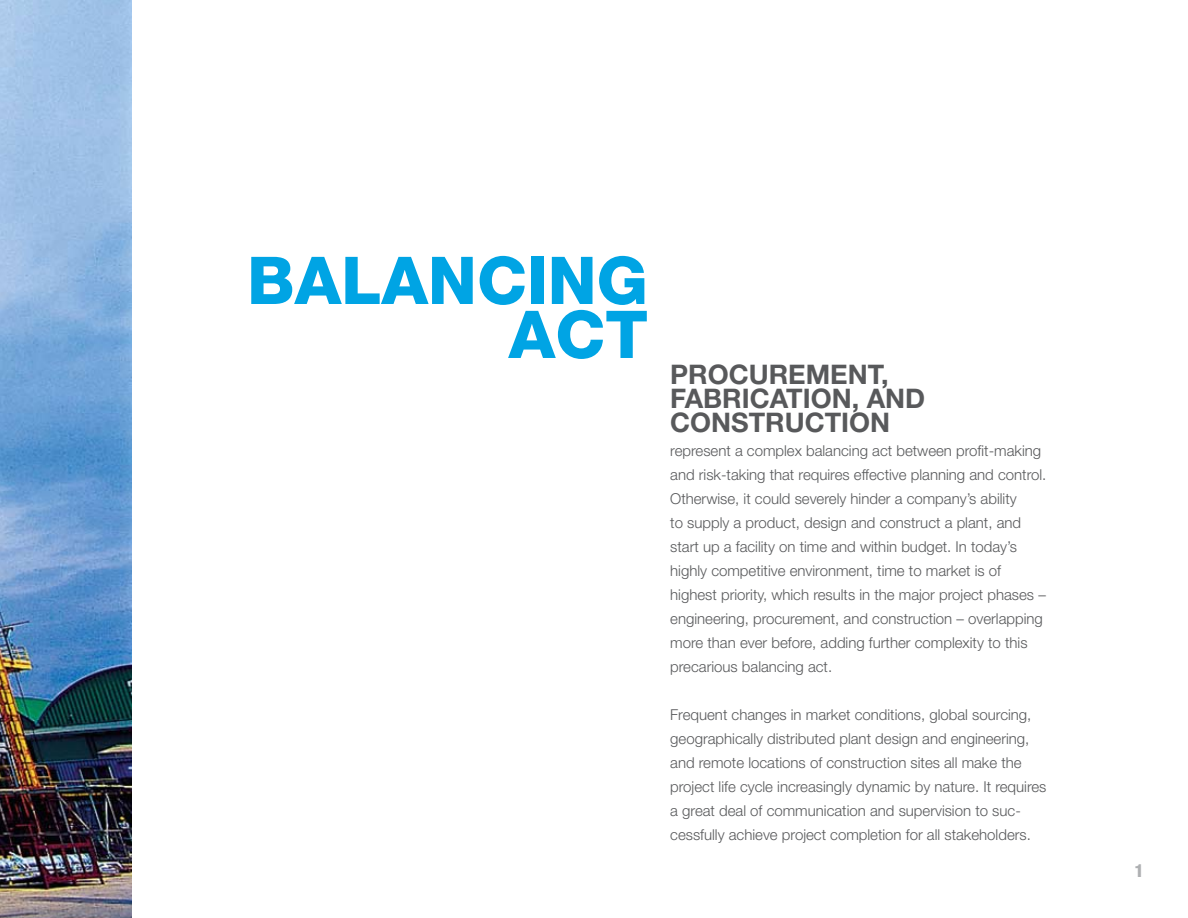
<style>
.page{position:relative;width:1188px;height:918px;background:#fff}
.page>*{position:absolute;margin:0;border:0;box-sizing:border-box;transform-origin:0 0}
.t1{font:800 66px/54px "Helvetica Neue LT Std";color:#00a4e4;text-align:right}
.t2{font:700 27px/24px "Helvetica Neue LT Std";color:#58595b}
.t3{font:800 condensed 18px "Helvetica Neue LT Std";color:#aeb0b2}
.t4{font:300 15px/24px "Helvetica Neue LT Std";color:#58595b}
</style>
<div class="page">
<img style="left:0;top:0;width:132px;height:918px">
<h1 class="t1" style="left:247px;top:253px;width:402px">BALANCING<br>ACT</h1>
<h2 class="t2" style="left:670px;top:362px;width:256px">PROCUREMENT,<br>FABRICATION, AND<br>CONSTRUCTION</h2>
<p class="t4" style="left:670px;top:438px;width:378px">represent a complex balancing act between profit-making and risk-taking that requires effective planning and control.<br>Otherwise, it could severely hinder a company’s ability<br>to supply a product, design and construct a plant, and start up a facility on time and within budget. In today’s highly competitive environment, time to market is of highest priority, which results in the major project phases – engineering, procurement, and construction – overlapping more than ever before, adding further complexity to this precarious balancing act.</p>
<p class="t4" style="left:670px;top:702px;width:378px">Frequent changes in market conditions, global sourcing, geographically distributed plant design and engineering, and remote locations of construction sites all make the project life cycle increasingly dynamic by nature. It requires a great deal of communication and supervision to suc&shy;cessfully achieve project completion for all stakeholders.</p>
<p class="t3" style="left:1134px;top:859px;width:11px">1</p>
</div>
